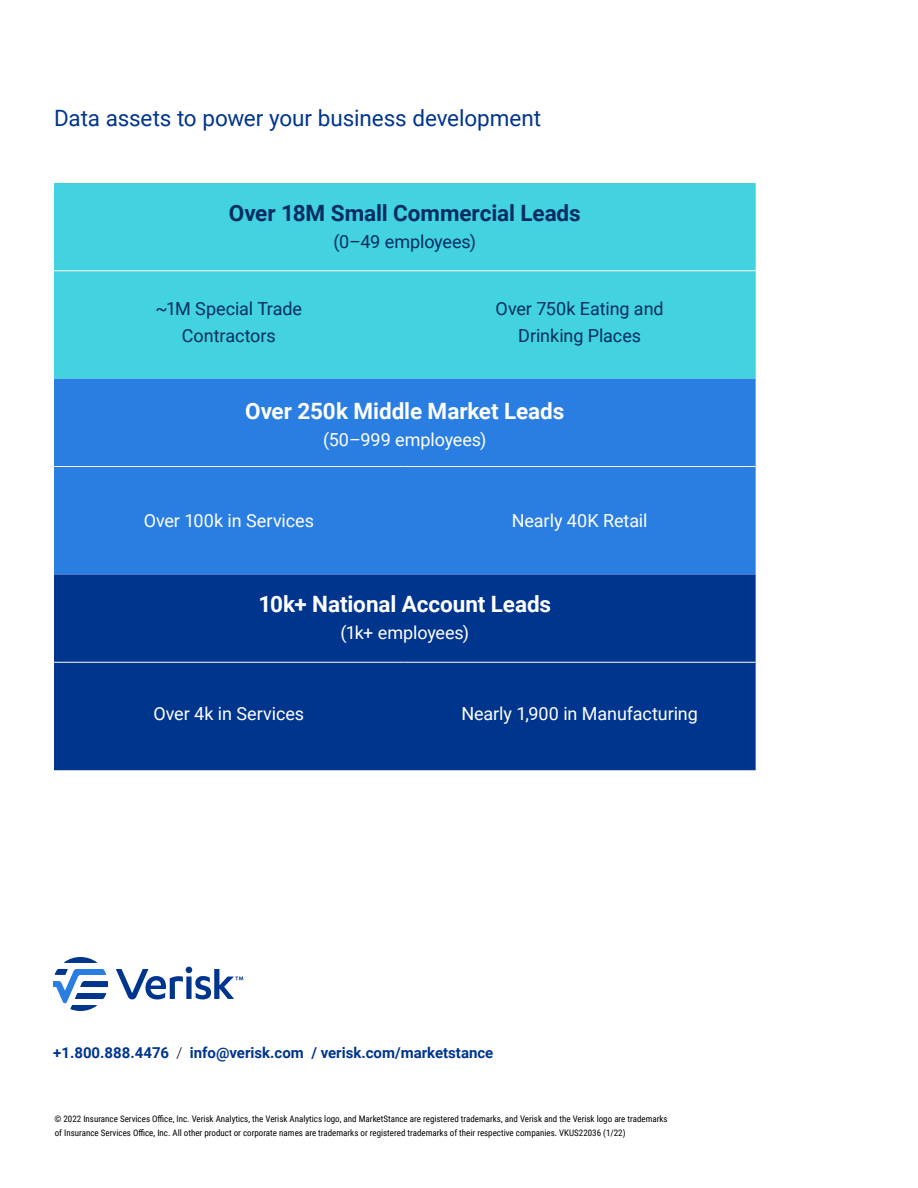
<style>
.page{position:relative;width:918px;height:1188px;background:#fff}
.page>*{position:absolute;margin:0;border:0;box-sizing:border-box;transform-origin:0 0}
.body_copy_intro_15_1{font:700 22.5px "Roboto";letter-spacing:-.005em;color:#fff}
.subhead_15_18{font:22.5px "Roboto";letter-spacing:-.005em;color:#00358e}
.body_copy_intro_15_1-2{font:700 22.5px "Roboto";letter-spacing:-.005em;color:#002d61}
.body_copy_intro_15_1-3{font:18px "Roboto";letter-spacing:-.005em;color:#fff}
.body_copy_intro_15_1-4{font:18px/27px "Roboto";letter-spacing:-.005em;color:#002d61;text-align:center}
.body_copy_10_12{font:700 15px "Roboto";color:#00358e}
.legal_copy_6_9{font:9px/13.5px "Roboto Condensed";color:#000}
.s1{font-weight:300;color:#000}
</style>
<div class="page">
<div style="left:54px;top:183px;width:702px;height:196px;background:#43d2df"></div>
<div style="left:54px;top:379px;width:702px;height:195px;background:#2a7de1"></div>
<div style="left:54px;top:574px;width:702px;height:196px;background:#00358e"></div>
<hr style="left:54px;top:466px;width:350px;height:1px;background:#fff">
<hr style="left:404px;top:466px;width:352px;height:1px;background:#fff">
<hr style="left:54px;top:270px;width:350px;height:1px;background:#fff">
<hr style="left:404px;top:270px;width:352px;height:1px;background:#fff">
<hr style="left:54px;top:662px;width:350px;height:1px;background:#fff">
<hr style="left:404px;top:662px;width:352px;height:1px;background:#fff">
<svg style="left:53px;top:957px;width:190px;height:54px"></svg>
<p class="subhead_15_18" style="left:54px;top:102px;width:489px">Data assets to power your business development</p>
<p class="body_copy_intro_15_1-2" style="left:229px;top:197px;width:353px">Over 18M Small Commercial Leads</p>
<p class="body_copy_intro_15_1-4" style="left:334px;top:227px;width:144px">(0–49 employees)</p>
<p class="body_copy_intro_15_1-4" style="left:156px;top:294px;width:148px">~1M Special Trade<br>Contractors</p>
<p class="body_copy_intro_15_1-4" style="left:496px;top:294px;width:170px">Over 750k Eating and<br>Drinking Places</p>
<p class="body_copy_intro_15_1" style="left:245px;top:395px;width:321px">Over 250k Middle Market Leads</p>
<p class="body_copy_intro_15_1-3" style="left:323px;top:426px;width:165px">(50–999 employees)</p>
<p class="body_copy_intro_15_1-3" style="left:144px;top:507px;width:172px">Over 100k in Services</p>
<p class="body_copy_intro_15_1-3" style="left:512px;top:507px;width:137px">Nearly 40K Retail</p>
<p class="body_copy_intro_15_1" style="left:258px;top:588px;width:294px">10k+ National Account Leads</p>
<p class="body_copy_intro_15_1-3" style="left:341px;top:620px;width:130px">(1k+ employees)</p>
<p class="body_copy_intro_15_1-3" style="left:153px;top:701px;width:152px">Over 4k in Services</p>
<p class="body_copy_intro_15_1-3" style="left:461px;top:701px;width:238px">Nearly 1,900 in Manufacturing</p>
<p class="body_copy_10_12" style="left:53px;top:1042px;width:442px">+1.800.888.4476 <span class="s1">/</span> info@verisk.com / verisk.com/marketstance</p>
<p class="legal_copy_6_9" style="left:54px;top:1112px;width:615px">© 2022 Insurance Services Office, Inc. Verisk Analytics, the Verisk Analytics logo, and MarketStance are registered trademarks, and Verisk and the Verisk logo are trademarks of Insurance Services Office, Inc. All other product or corporate names are trademarks or registered trademarks of their respective companies. VKUS22036 (1/22)</p>
</div>
